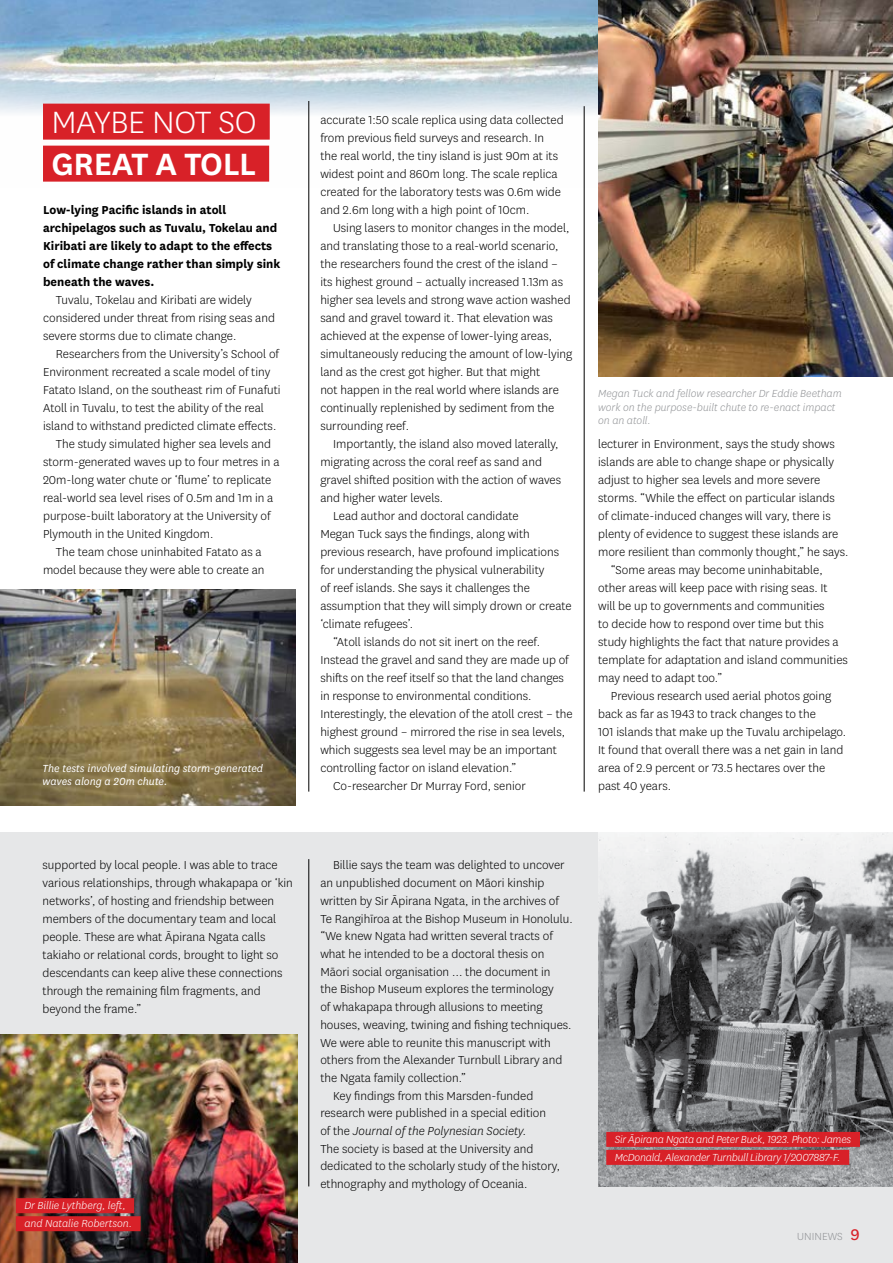
<style>
.page{position:relative;width:893px;height:1263px;background:#fff}
.page>*{position:absolute;margin:0;border:0;box-sizing:border-box;transform-origin:0 0}
.t1{font:300 36px "National";letter-spacing:-.01em;color:#fff}
.t2{font:600 36px "National";letter-spacing:-.01em;color:#fff}
.t3{font:300 13.5px/18px "National";color:#000}
.t4{font:700 13.5px/18px "National";color:#000}
.t5{font:italic 300 13.5px "National";color:#000}
.t6{font:italic 300 12px/13.5px "National";color:#939598}
.t7{font:italic 300 12px/18px "National";letter-spacing:-.02em;color:#fff}
.t8{font:italic 12px/13.5px "National";color:#fff}
.t9{font:italic 300 12px/18px "National";color:#fff}
.t10{font:300 12px "National";color:#939598}
.s1{font-style:normal}
.s2{font-weight:400;font-size:18px;color:#d82128}
</style>
<div class="page">
<img style="left:0;top:589px;width:295px;height:216px">
<img style="left:0;top:0;width:598px;height:188px">
<div style="left:0;top:832px;width:893px;height:431px;background:#e6e7e8"></div>
<img style="left:598px;top:0;width:295px;height:376px">
<div style="left:43px;top:104px;width:227px;height:36px;background:#d82128"></div>
<div style="left:43px;top:146px;width:226px;height:36px;background:#d82128"></div>
<hr style="left:309px;top:101px;width:1px;height:691px;background:#000">
<hr style="left:309px;top:859px;width:1px;height:327px;background:#000">
<hr style="left:584px;top:106px;width:1px;height:686px;background:#000">
<img style="left:0;top:1035px;width:298px;height:228px">
<div style="left:16px;top:1198px;width:118px;height:15px;background:#d82128"></div>
<div style="left:16px;top:1216px;width:125px;height:15px;background:#d82128"></div>
<img style="left:598px;top:832px;width:295px;height:354px">
<div style="left:606px;top:1132px;width:254px;height:15px;background:#d82128"></div>
<div style="left:606px;top:1150px;width:243px;height:15px;background:#d82128"></div>
<h1 class="t1" style="left:52px;top:100px;width:207px">MAYBE NOT SO</h1>
<h1 class="t2" style="left:52px;top:139px;width:206px">GREAT A TOLL</h1>
<p class="t4" style="left:43px;top:200px;width:239px">Low-lying Pacific islands in atoll archipelagos such as Tuvalu, Tokelau and Kiribati are likely to adapt to the effects of climate change rather than simply sink beneath the waves.</p>
<p class="t3" style="left:43px;top:291px;width:233px;text-indent:13px">Tuvalu, Tokelau and Kiribati are widely considered under threat from rising seas and severe storms due to climate change.</p>
<p class="t3" style="left:56px;top:345px;width:225px">Researchers from the University’s School of</p>
<p class="t3" style="left:43px;top:363px;width:229px">Environment recreated a scale model of tiny</p>
<p class="t3" style="left:43px;top:381px;width:239px">Fatato Island, on the southeast rim of Funafuti</p>
<p class="t3" style="left:43px;top:399px;width:222px">Atoll in Tuvalu, to test the ability of the real</p>
<p class="t3" style="left:43px;top:417px;width:235px">island to withstand predicted climate effects.</p>
<p class="t3" style="left:56px;top:435px;width:217px">The study simulated higher sea levels and</p>
<p class="t3" style="left:43px;top:453px;width:238px">storm-generated waves up to four metres in a</p>
<p class="t3" style="left:43px;top:471px;width:230px">20m-long water chute or ‘flume’ to replicate</p>
<p class="t3" style="left:43px;top:489px;width:232px">real-world sea level rises of 0.5m and 1m in a</p>
<p class="t3" style="left:43px;top:507px;width:229px">purpose-built laboratory at the University of</p>
<p class="t3" style="left:43px;top:525px;width:172px">Plymouth in the United Kingdom.</p>
<p class="t3" style="left:56px;top:543px;width:207px">The team chose uninhabited Fatato as a</p>
<p class="t3" style="left:43px;top:561px;width:223px">model because they were able to create an</p>
<p class="t8" style="left:43px;top:761px;width:222px">The tests involved simulating storm-generated waves along a 20m chute.</p>
<p class="t3" style="left:320px;top:111px;width:245px">accurate 1:50 scale replica using data collected from previous field surveys and research. In the real world, the tiny island is just 90m at its widest point and 860m long. The scale replica created for the laboratory tests was 0.6m wide and 2.6m long with a high point of 10cm.</p>
<p class="t3" style="left:320px;top:219px;width:254px;text-indent:13px">Using lasers to monitor changes in the model, and translating those to a real-world scenario, the researchers found the crest of the island – its highest ground – actually increased 1.13m as higher sea levels and strong wave action washed sand and gravel toward it. That elevation was achieved at the expense of lower-lying areas, simultaneously reducing the amount of low-lying land as the crest got higher. But that might<br>not happen in the real world where islands are continually replenished by sediment from the surrounding reef.</p>
<p class="t3" style="left:333px;top:435px;width:227px">Importantly, the island also moved laterally,</p>
<p class="t3" style="left:320px;top:453px;width:223px">migrating across the coral reef as sand and</p>
<p class="t3" style="left:320px;top:471px;width:242px">gravel shifted position with the action of waves</p>
<p class="t3" style="left:320px;top:489px;width:124px">and higher water levels.</p>
<p class="t3" style="left:333px;top:507px;width:187px">Lead author and doctoral candidate</p>
<p class="t3" style="left:320px;top:525px;width:211px">Megan Tuck says the findings, along with</p>
<p class="t3" style="left:320px;top:543px;width:240px">previous research, have profound implications</p>
<p class="t3" style="left:320px;top:561px;width:226px">for understanding the physical vulnerability</p>
<p class="t3" style="left:320px;top:579px;width:211px">of reef islands. She says it challenges the</p>
<p class="t3" style="left:320px;top:597px;width:253px">assumption that they will simply drown or create</p>
<p class="t3" style="left:320px;top:615px;width:94px">‘climate refugees’.</p>
<p class="t3" style="left:333px;top:633px;width:209px">“Atoll islands do not sit inert on the reef.</p>
<p class="t3" style="left:320px;top:651px;width:250px">Instead the gravel and sand they are made up of</p>
<p class="t3" style="left:320px;top:669px;width:245px">shifts on the reef itself so that the land changes</p>
<p class="t3" style="left:320px;top:687px;width:213px">in response to environmental conditions.</p>
<p class="t3" style="left:320px;top:705px;width:254px">Interestingly, the elevation of the atoll crest – the</p>
<p class="t3" style="left:320px;top:723px;width:246px">highest ground – mirrored the rise in sea levels,</p>
<p class="t3" style="left:320px;top:741px;width:238px">which suggests sea level may be an important</p>
<p class="t3" style="left:320px;top:759px;width:198px">controlling factor on island elevation.”</p>
<p class="t3" style="left:333px;top:777px;width:194px">Co-researcher Dr Murray Ford, senior</p>
<p class="t6" style="left:598px;top:386px;width:245px">Megan Tuck and fellow researcher Dr Eddie Beetham work on the purpose-built chute to re-enact impact on an atoll.</p>
<p class="t3" style="left:598px;top:435px;width:238px">lecturer in Environment, says the study shows</p>
<p class="t3" style="left:598px;top:453px;width:237px">islands are able to change shape or physically</p>
<p class="t3" style="left:598px;top:471px;width:224px">adjust to higher sea levels and more severe</p>
<p class="t3" style="left:598px;top:489px;width:238px">storms. “While the effect on particular islands</p>
<p class="t3" style="left:598px;top:507px;width:234px">of climate-induced changes will vary, there is</p>
<p class="t3" style="left:598px;top:525px;width:242px">plenty of evidence to suggest these islands are</p>
<p class="t3" style="left:598px;top:543px;width:252px">more resilient than commonly thought,” he says.</p>
<p class="t3" style="left:611px;top:561px;width:213px">“Some areas may become uninhabitable,</p>
<p class="t3" style="left:598px;top:579px;width:231px">other areas will keep pace with rising seas. It</p>
<p class="t3" style="left:598px;top:597px;width:228px">will be up to governments and communities</p>
<p class="t3" style="left:598px;top:615px;width:227px">to decide how to respond over time but this</p>
<p class="t3" style="left:598px;top:633px;width:242px">study highlights the fact that nature provides a</p>
<p class="t3" style="left:598px;top:651px;width:251px">template for adaptation and island communities</p>
<p class="t3" style="left:598px;top:669px;width:126px">may need to adapt too.”</p>
<p class="t3" style="left:611px;top:687px;width:222px">Previous research used aerial photos going</p>
<p class="t3" style="left:598px;top:705px;width:219px">back as far as 1943 to track changes to the</p>
<p class="t3" style="left:598px;top:723px;width:250px">101 islands that make up the Tuvalu archipelago.</p>
<p class="t3" style="left:598px;top:741px;width:247px">It found that overall there was a net gain in land</p>
<p class="t3" style="left:598px;top:759px;width:229px">area of 2.9 percent or 73.5 hectares over the</p>
<p class="t3" style="left:598px;top:777px;width:74px">past 40 years.</p>
<p class="t3" style="left:43px;top:855px;width:252px">supported by local people. I was able to trace various relationships, through whakapapa or ‘kin networks’, of hosting and friendship between members of the documentary team and local people. These are what Āpirana Ngata calls takiaho or relational cords, brought to light so descendants can keep alive these connections through the remaining film fragments, and beyond the frame.”</p>
<p class="t3" style="left:333px;top:856px;width:233px">Billie says the team was delighted to uncover</p>
<p class="t3" style="left:320px;top:873px;width:226px">an unpublished document on Māori kinship</p>
<p class="t3" style="left:320px;top:891px;width:240px">written by Sir Āpirana Ngata, in the archives of</p>
<p class="t3" style="left:320px;top:909px;width:254px">Te Rangihīroa at the Bishop Museum in Honolulu.</p>
<p class="t3" style="left:320px;top:927px;width:234px">“We knew Ngata had written several tracts of</p>
<p class="t3" style="left:320px;top:944px;width:225px">what he intended to be a doctoral thesis on</p>
<p class="t3" style="left:320px;top:962px;width:232px">Māori social organisation … the document in</p>
<p class="t3" style="left:320px;top:980px;width:235px">the Bishop Museum explores the terminology</p>
<p class="t3" style="left:320px;top:997px;width:224px">of whakapapa through allusions to meeting</p>
<p class="t3" style="left:320px;top:1015px;width:253px">houses, weaving, twining and fishing techniques.</p>
<p class="t3" style="left:320px;top:1033px;width:232px">We were able to reunite this manuscript with</p>
<p class="t3" style="left:320px;top:1051px;width:243px">others from the Alexander Turnbull Library and</p>
<p class="t3" style="left:320px;top:1068px;width:147px">the Ngata family collection.”</p>
<p class="t3" style="left:333px;top:1086px;width:202px">Key findings from this Marsden-funded</p>
<p class="t3" style="left:320px;top:1104px;width:227px">research were published in a special edition</p>
<p class="t5" style="left:320px;top:1123px;width:208px"><span class="s1">of the</span> Journal of the Polynesian Society.</p>
<p class="t3" style="left:320px;top:1139px;width:214px">The society is based at the University and</p>
<p class="t3" style="left:320px;top:1157px;width:241px">dedicated to the scholarly study of the history,</p>
<p class="t3" style="left:320px;top:1174px;width:209px">ethnography and mythology of Oceania.</p>
<p class="t9" style="left:24px;top:1196px;width:109px">Dr Billie Lythberg, left, and Natalie Robertson.</p>
<p class="t7" style="left:615px;top:1130px;width:238px">Sir Āpirana Ngata and Peter Buck, 1923. Photo: James<br>McDonald, Alexander Turnbull Library 1/2007887-F.</p>
<p class="t10" style="left:797px;top:1229px;width:64px">UNINEWS <span class="s2">9</span></p>
</div>
